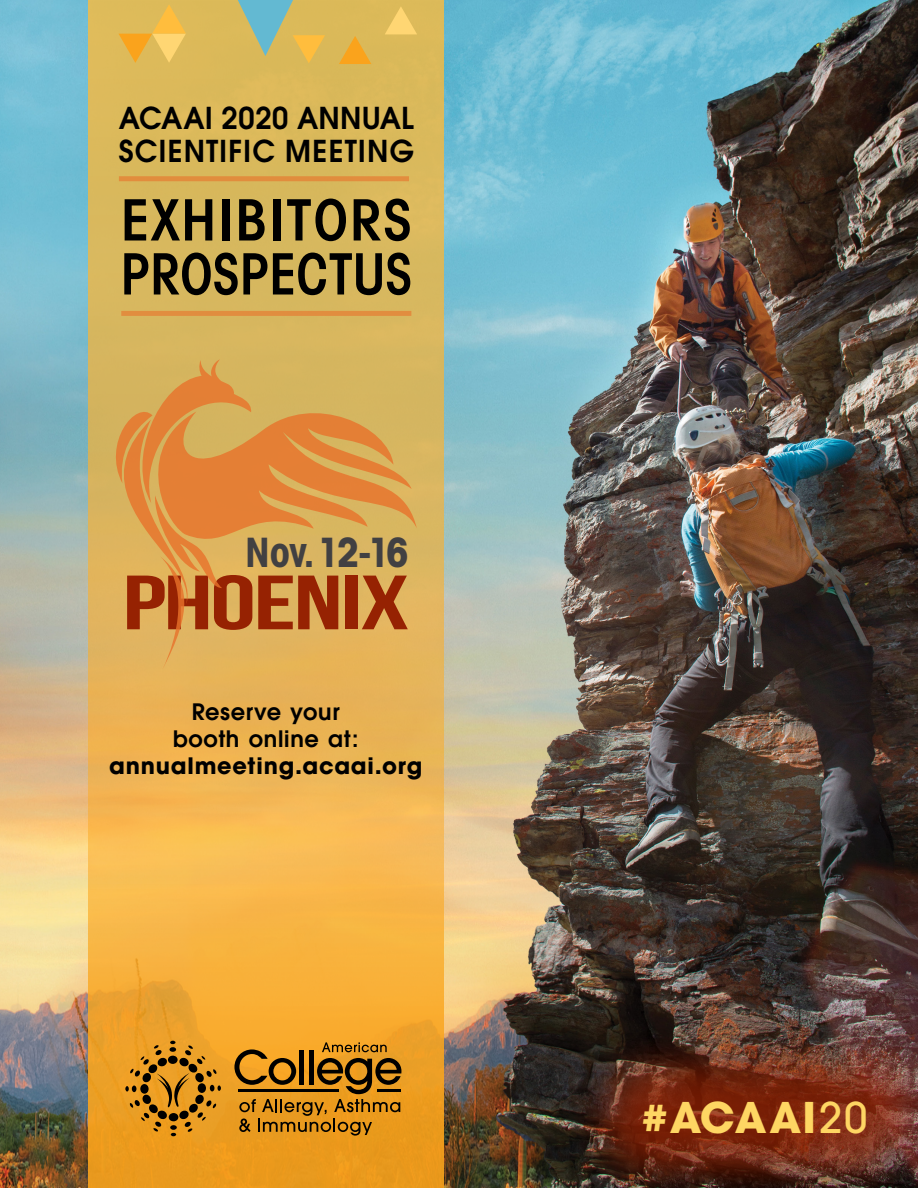
<style>
.page{position:relative;width:918px;height:1188px;background:#fff}
.page>*{position:absolute;margin:0;border:0;box-sizing:border-box;transform-origin:0 0}
.t1{font:600 condensed 57px/54px "Avant Garde";letter-spacing:.015em;color:#000}
.t2{font:700 42px "Avant Garde";letter-spacing:.015em;color:#fed663}
.t3{font:700 condensed 40.5px "Avant Garde";letter-spacing:-.05em;color:#414042}
.t4{font:600 30px/32.5px "Avant Garde";letter-spacing:.03em;color:#000;scale:.96 1}
.t5{font:600 22.5px/27px "Avant Garde";letter-spacing:.03em;color:#000;text-align:center}
.t6{font:700 22.5px "Avant Garde";letter-spacing:.035em;color:#000}
.s1{font-weight:500}
</style>
<div class="page">
<img style="left:0;top:0;width:918px;height:1188px">
<svg style="left:89px;top:0;width:355px;height:1188px;background:#e7b34e"></svg>
<svg style="left:99px;top:359px;width:318px;height:311px;background:#d7994b"></svg>
<svg style="left:125px;top:1041px;width:96px;height:95px;background:#c0811e"></svg>
<svg style="left:234px;top:1042px;width:167px;height:94px;background:#b07519"></svg>
<div style="left:567px;top:1024px;width:351px;height:164px;background:#962202;opacity:.75"></div>
<svg style="left:238px;top:0;width:87px;height:63px;background:#bbb978"></svg>
<svg style="left:339px;top:36px;width:32px;height:28px"></svg>
<svg style="left:385px;top:6px;width:32px;height:28px"></svg>
<svg style="left:118px;top:4px;width:68px;height:59px;background:#e8bb51"></svg>
<div style="left:121px;top:311px;width:290px;height:5px;background:#e18d3f"></div>
<div style="left:119px;top:176px;width:290px;height:5px;background:#e18d3d"></div>
<p class="t4" style="left:119px;top:101px;width:309px">ACAAI 2020 ANNUAL<br>SCIENTIFIC MEETING</p>
<h1 class="t1" style="left:120px;top:192px;width:293px">EXHIBITORS<br>PROSPECTUS</h1>
<h3 class="t3" style="left:245px;top:526px;width:165px">Nov. 12-16</h3>
<p class="t5" style="left:173px;top:698px;width:187px">Reserve your booth online at:</p>
<p class="t6" style="left:109px;top:751px;width:315px">annualmeeting.acaai.org</p>
<h2 class="t2" style="left:642px;top:1090px;width:227px">#ACAAI<span class="s1">20</span></h2>
</div>
